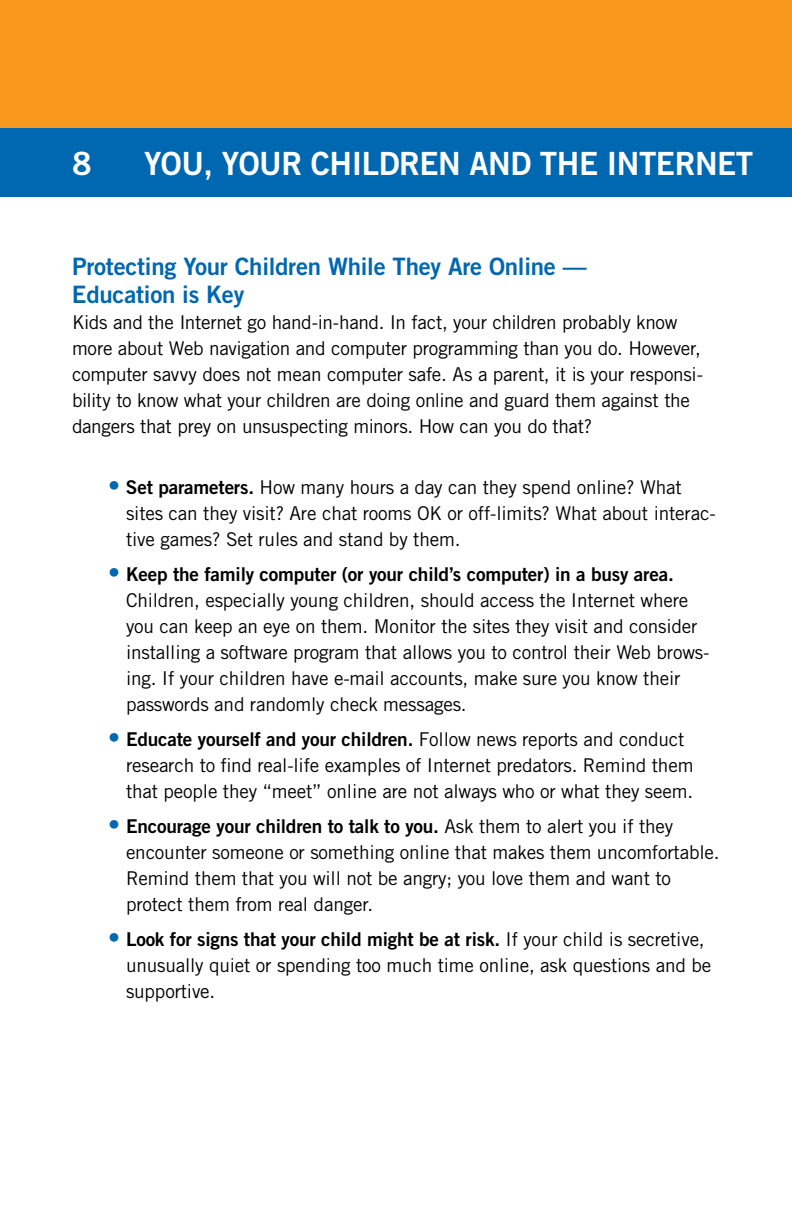
<style>
.page{position:relative;width:792px;height:1224px;background:#fff}
.page>*{position:absolute;margin:0;border:0;box-sizing:border-box;transform-origin:0 0}
.t1{font:32px "Trade Gothic Bold Two";letter-spacing:-.015em;color:#fff}
.t2{font:24px/28px "Trade Gothic Bold Two";letter-spacing:-.01em;color:#0067b1}
.t3{font:19px/26px "Trade Gothic";letter-spacing:-.01em;color:#000}
.t4{font:19px "Trade Gothic Bold Two";letter-spacing:-.01em;color:#000}
.s1{font-family:"Trade Gothic Bold Two"}
.s2{font-family:"Trade Gothic"}
</style>
<div class="page">
<div style="left:0;top:0;width:792px;height:149px;background:#f8981d"></div>
<div style="left:0;top:128px;width:792px;height:69px;background:#0067b1"></div>
<h1 class="t1" style="left:144px;top:144px;width:611px">You, Your Children and the I nternet</h1>
<p class="t2" style="left:72px;top:252px;width:516px">Protecting Your Children While They Are Online —<br>Education is Key</p>
<p class="t3" style="left:72px;top:309px;width:633px">Kids and the Internet go hand-in-hand. In fact, your children probably know more about Web navigation and computer programming than you do. However, computer savvy does not mean computer safe. As a parent, it is your responsi&shy;bility to know what your children are doing online and guard them against the dangers that prey on unsuspecting minors. How can you do that?</p>
<p class="t3" style="left:126px;top:474px;width:591px"><span class="s1">Set parameters.</span> How many hours a day can they spend online? What sites can they visit? Are chat rooms OK or off-limits? What about interac&shy;tive games? Set rules and stand by them.</p>
<p class="t4" style="left:126px;top:563px;width:549px">Keep the family computer (or your child’s computer) in a busy area.</p>
<p class="t3" style="left:126px;top:587px;width:585px">Children, especially young children, should access the Internet where you can keep an eye on them. Monitor the sites they visit and consider installing a software program that allows you to control their Web brows&shy;ing. If your children have e-mail accounts, make sure you know their passwords and randomly check messages.</p>
<p class="t4" style="left:126px;top:728px;width:560px">Educate yourself and your children. <span class="s2">Follow news reports and conduct</span></p>
<p class="t3" style="left:126px;top:752px;width:569px">research to find real-life examples of Internet predators. Remind them that people they “meet” online are not always who or what they seem.</p>
<p class="t4" style="left:126px;top:815px;width:549px">Encourage your children to talk to you. <span class="s2">Ask them to alert you if they</span></p>
<p class="t3" style="left:126px;top:839px;width:595px">encounter someone or something online that makes them uncomfortable.<br>Remind them that you will not be angry; you love them and want to protect them from real danger.</p>
<p class="t4" style="left:126px;top:928px;width:580px">Look for signs that your child might be at risk. <span class="s2">If your child is secretive,</span></p>
<p class="t3" style="left:126px;top:952px;width:587px">unusually quiet or spending too much time online, ask questions and be supportive.</p>
<p class="t2" style="left:108px;top:471px;width:13px">•</p>
<p class="t2" style="left:108px;top:558px;width:13px">•</p>
<p class="t2" style="left:108px;top:723px;width:13px">•</p>
<p class="t2" style="left:108px;top:810px;width:13px">•</p>
<p class="t2" style="left:108px;top:923px;width:13px">•</p>
</div>
